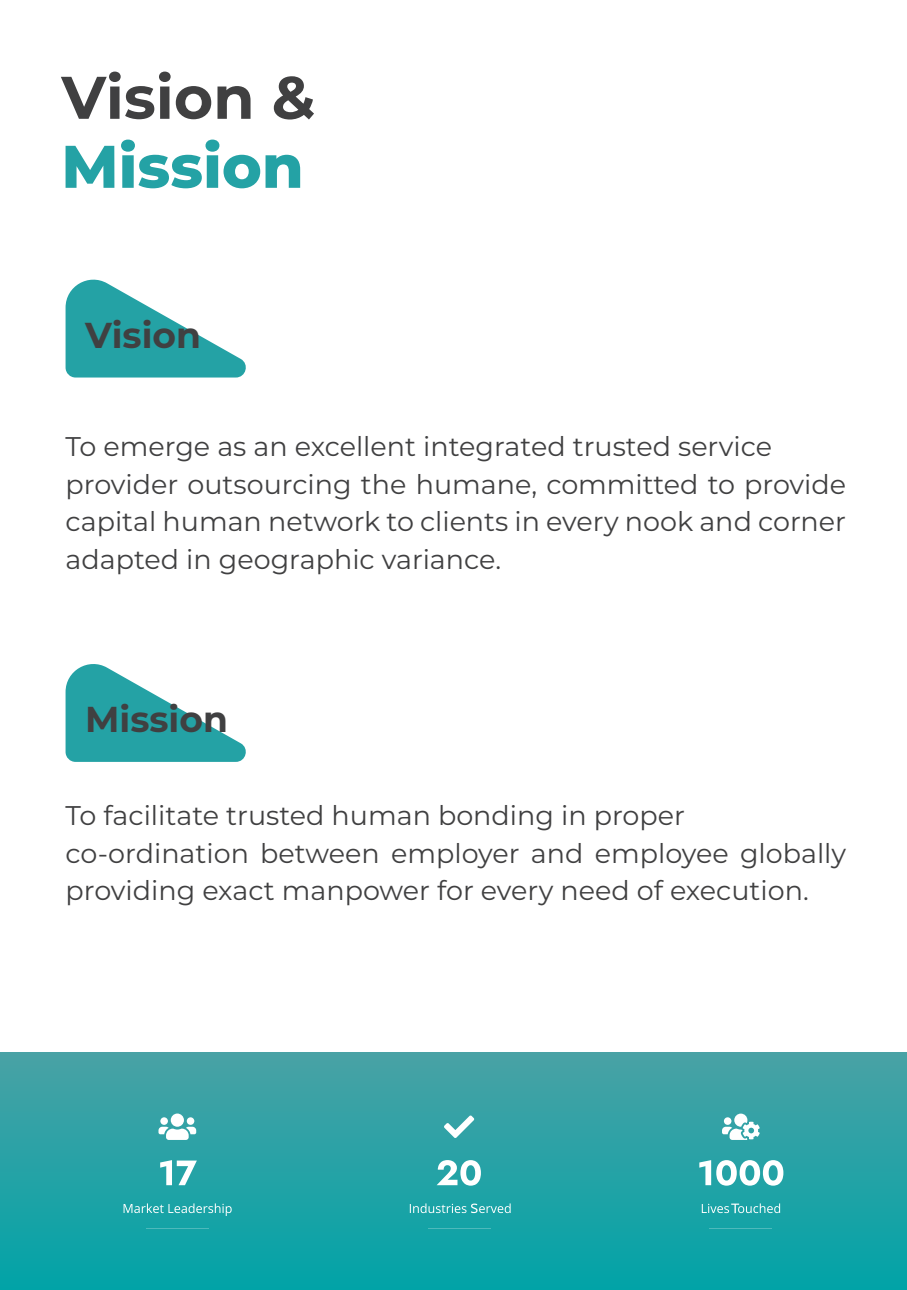
<style>
.page{position:relative;width:907px;height:1290px;background:#fff}
.page>*{position:absolute;margin:0;border:0;box-sizing:border-box;transform-origin:0 0}
.t1{font:700 60px "Montserrat";color:#404041}
.t2{font:800 60px "Montserrat";color:#24a2a5}
.t3{font:700 36px "Montserrat";color:#404041}
.t4{font:27px/37.5px "Montserrat";color:#404041}
</style>
<div class="page">
<svg style="left:66px;top:664px;width:180px;height:98px"></svg>
<svg style="left:66px;top:279px;width:180px;height:98px"></svg>
<div style="left:0;top:1052px;width:906px;height:238px;background:linear-gradient(to bottom,#49a2a5,#01a3a7)"></div>
<svg style="left:158px;top:1113px;width:38px;height:27px"></svg>
<svg style="left:160px;top:1160px;width:37px;height:25px"></svg>
<svg style="left:124px;top:1203px;width:108px;height:13px"></svg>
<hr style="left:146px;top:1228px;width:63px;height:1px;background:#fff">
<svg style="left:444px;top:1115px;width:30px;height:23px"></svg>
<svg style="left:436px;top:1160px;width:45px;height:26px"></svg>
<svg style="left:410px;top:1203px;width:100px;height:10px"></svg>
<hr style="left:427px;top:1228px;width:63px;height:1px;background:#fff">
<svg style="left:722px;top:1113px;width:37px;height:27px"></svg>
<svg style="left:699px;top:1160px;width:84px;height:26px"></svg>
<hr style="left:709px;top:1228px;width:63px;height:1px;background:#fff">
<svg style="left:701px;top:1203px;width:79px;height:10px"></svg>
<h1 class="t1" style="left:61px;top:54px;width:255px">Vision &amp;</h1>
<h1 class="t2" style="left:61px;top:123px;width:244px">Mission</h1>
<h2 class="t3" style="left:85px;top:309px;width:117px">Vision</h2>
<p class="t4" style="left:66px;top:427px;width:782px">To emerge as an excellent integrated trusted service provider outsourcing the humane, committed to provide capital human network to clients in every nook and corner adapted in geographic variance.</p>
<h2 class="t3" style="left:85px;top:694px;width:144px">Mission</h2>
<p class="t4" style="left:66px;top:796px;width:782px">To facilitate trusted human bonding in proper co-ordination between employer and employee globally providing exact manpower for every need of execution.</p>
</div>
